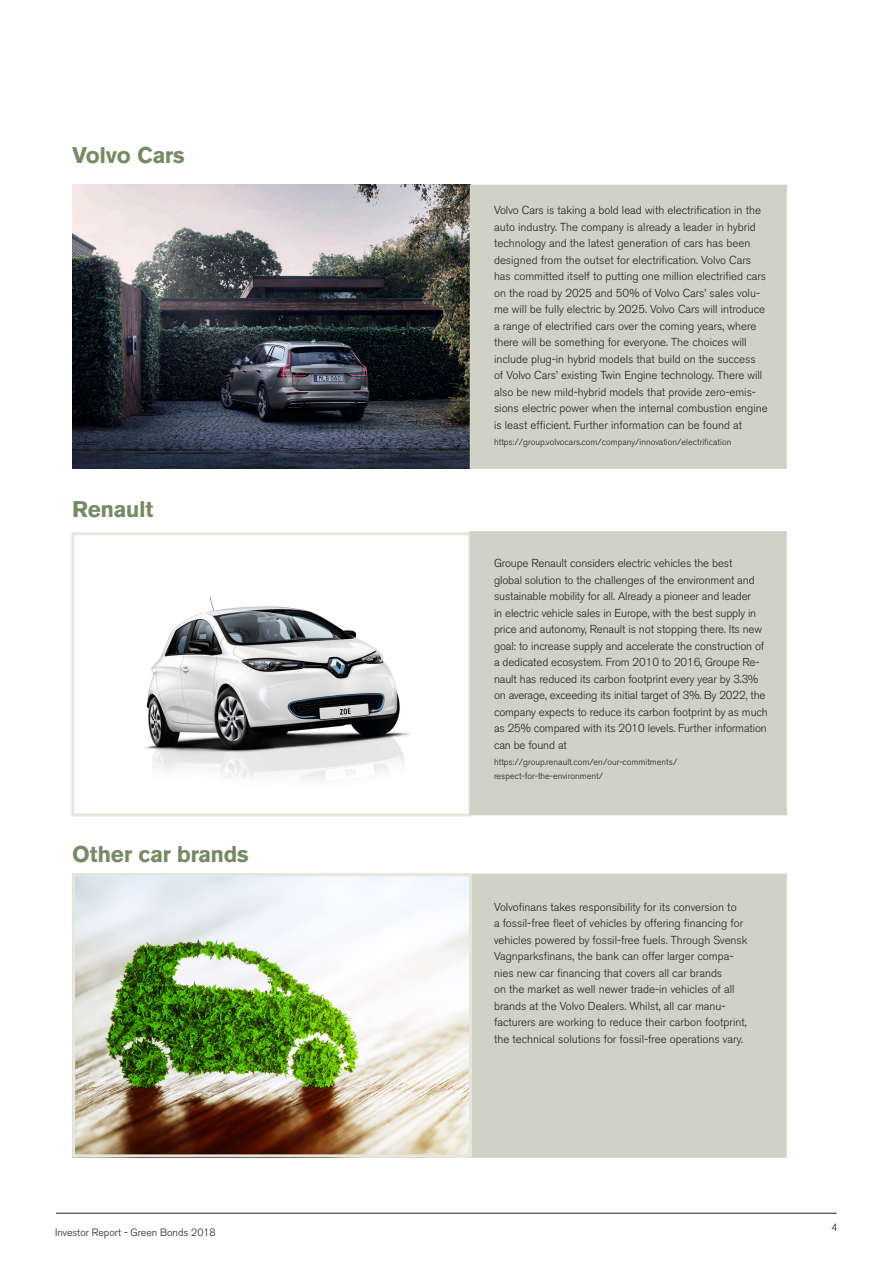
<style>
.page{position:relative;width:893px;height:1263px;background:#fff}
.page>*{position:absolute;margin:0;border:0;box-sizing:border-box;transform-origin:0 0}
.Rubrik_32_pkt_cent{font:700 22.5px "Volvo Sans Pro";color:#768b64}
.Mellanrubrik_9_pkt{font:300 11.55px/16.5px "Volvo Sans Pro";color:#231f20}
.t1{font:300 10.5px "Volvo Sans Pro";color:#231f20}
.Mellanrubrik_9_pkt-2{font:300 9px "Volvo Sans Pro";color:#231f20}
</style>
<div class="page">
<hr style="left:56px;top:1213px;width:781px;height:1px;background:#231f20">
<img style="left:72px;top:185px;width:398px;height:284px">
<img style="left:145px;top:597px;width:265px;height:184px">
<div style="left:71px;top:532px;width:400px;height:284px;border:3px solid #e5e7de"></div>
<img style="left:72px;top:877px;width:398px;height:281px">
<div style="left:470px;top:185px;width:317px;height:284px;background:#cfd2c4"></div>
<div style="left:470px;top:531px;width:317px;height:284px;background:#cfd2c4"></div>
<div style="left:470px;top:873px;width:317px;height:285px;background:#cfd2c4;border:2px solid #cfd2c4"></div>
<div style="left:72px;top:873px;width:400px;height:284px;border:3px solid #e5e7de"></div>
<p class="Rubrik_32_pkt_cent" style="left:72px;top:142px;width:114px">Volvo Cars</p>
<p class="Rubrik_32_pkt_cent" style="left:72px;top:495px;width:83px">Renault</p>
<p class="Rubrik_32_pkt_cent" style="left:72px;top:840px;width:178px">Other car brands</p>
<p class="t1" style="left:55px;top:1226px;width:162px">Investor Report - Green Bonds 2018</p>
<p class="Mellanrubrik_9_pkt" style="left:494px;top:202px;width:275px">Volvo Cars is taking a bold lead with electrification in the auto industry. The company is already a leader in hybrid technology and the latest generation of cars has been designed from the outset for electrification. Volvo Cars has committed itself to putting one million electrified cars on the road by 2025 and 50% of Volvo Cars’ sales volu&shy;me will be fully electric by 2025. Volvo Cars will introduce a range of electrified cars over the coming years, where there will be something for everyone. The choices will include plug-in hybrid models that build on the success<br>of Volvo Cars’ existing Twin Engine technology. There will also be new mild-hybrid models that provide zero-emis&shy;sions electric power when the internal combustion engine is least efficient. Further information can be found at</p>
<p class="Mellanrubrik_9_pkt-2" style="left:494px;top:437px;width:239px">https://group.volvocars.com/company/innovation/electrification</p>
<p class="Mellanrubrik_9_pkt" style="left:494px;top:555px;width:275px">Groupe Renault considers electric vehicles the best<br>global solution to the challenges of the environment and sustainable mobility for all. Already a pioneer and leader<br>in electric vehicle sales in Europe, with the best supply in price and autonomy, Renault is not stopping there. Its new goal: to increase supply and accelerate the construction of a dedicated ecosystem. From 2010 to 2016, Groupe Re&shy;nault has reduced its carbon footprint every year by 3.3% on average, exceeding its initial target of 3%. By 2022, the company expects to reduce its carbon footprint by as much as 25% compared with its 2010 levels. Further information can be found at</p>
<p class="Mellanrubrik_9_pkt-2" style="left:494px;top:757px;width:185px">https://group.renault.com/en/our-commitments/</p>
<p class="Mellanrubrik_9_pkt-2" style="left:494px;top:770px;width:111px">respect-for-the-environment/</p>
<p class="Mellanrubrik_9_pkt" style="left:494px;top:899px;width:255px">Volvofinans takes responsibility for its conversion to<br>a fossil-free fleet of vehicles by offering financing for vehicles powered by fossil-free fuels. Through Svensk Vagnparksfinans, the bank can offer larger compa&shy;nies new car financing that covers all car brands<br>on the market as well newer trade-in vehicles of all brands at the Volvo Dealers. Whilst, all car manu&shy;facturers are working to reduce their carbon footprint, the technical solutions for fossil-free operations vary.</p>
<p class="t1" style="left:832px;top:1221px;width:8px">4</p>
</div>
